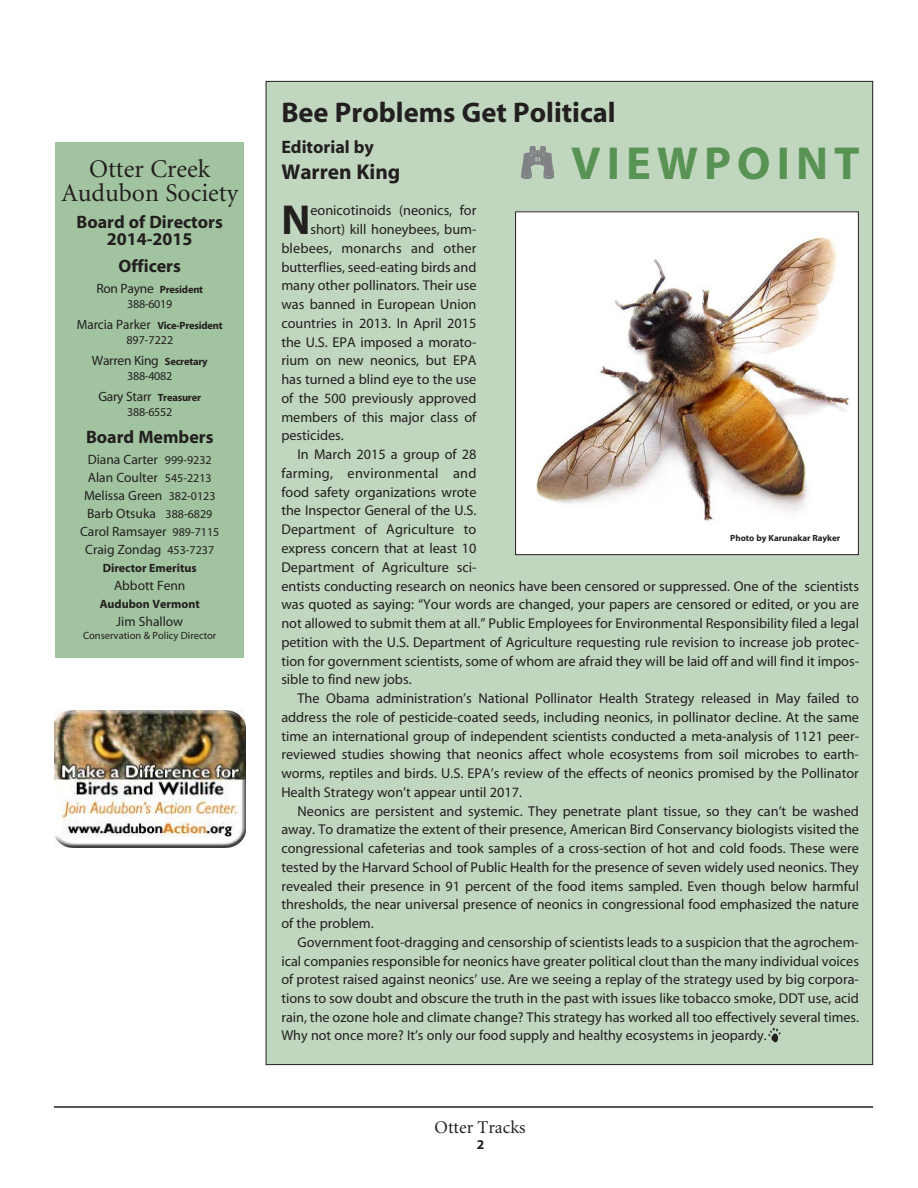
<style>
.page{position:relative;width:918px;height:1188px;background:#fff}
.page>*{position:absolute;margin:0;border:0;box-sizing:border-box;transform-origin:0 0}
.t1{font:700 46.5px "Myriad";letter-spacing:.13em;color:#589354}
.t2{font:700 42px "Myriad";color:#231f20}
.t3{font:700 28.5px "Myriad";color:#231f20}
.t4{font:25.5px/24px "Minion";color:#231f20;text-align:center}
.t5{font:700 21.3px "Myriad";color:#231f20}
.t6{font:700 18px/16.5px "Myriad";color:#231f20;text-align:center}
.t7{font:18px "Minion";color:#231f20}
.t8{font:14.25px "Myriad";color:#231f20}
.t9{font:14.25px "Myriad";letter-spacing:.02em;color:#231f20}
.t10{font:13.5px/18px "Myriad";color:#231f20;text-align:center}
.t11{font:13.5px "Myriad";letter-spacing:-.02em;color:#231f20}
.t12{font:700 13.5px "Myriad";color:#231f20}
.t13{font:12px "Myriad";letter-spacing:-.02em;color:#231f20}
.t14{font:700 12px "Myriad";color:#231f20}
.t15{font:700 10.5px "Myriad";letter-spacing:-.02em;color:#231f20}
.t16{font:10.5px "Myriad";color:#231f20}
.t17{font:700 9px "Myriad";color:#231f20}
.s1{font-weight:400;font-size:13.5px}
.s2{font-weight:700;font-size:10.5px}
.s3{font-size:12px}
</style>
<div class="page">
<div style="left:266px;top:81px;width:607px;height:984px;background:#c0d6be"></div>
<div style="left:56px;top:142px;width:188px;height:515px;background:#a1c39f"></div>
<hr style="left:54px;top:1106px;width:819px;height:2px;background:#231f20">
<img style="left:521px;top:147px;width:33px;height:31px">
<img style="left:768px;top:1027px;width:13px;height:15px">
<img style="left:54px;top:710px;width:191px;height:137px">
<img style="left:517px;top:213px;width:340px;height:340px">
<div style="left:515px;top:211px;width:344px;height:344px;border:1px solid #231f20"></div>
<h3 class="t4" style="left:61px;top:157px;width:178px">Otter Creek<br>Audubon Society</h3>
<p class="t6" style="left:77px;top:215px;width:148px">Board of Directors<br>2014-2015</p>
<p class="t6" style="left:119px;top:258px;width:64px">Officers</p>
<p class="t15" style="left:96px;top:284px;width:108px"><span class="s1">Ron Payne</span> President</p>
<p class="t13" style="left:127px;top:298px;width:47px">388-6019</p>
<p class="t15" style="left:77px;top:320px;width:147px"><span class="s1">Marcia Parker</span> Vice-President</p>
<p class="t13" style="left:126px;top:334px;width:48px">897-7222</p>
<p class="t11" style="left:92px;top:354px;width:117px">Warren King <span class="s2">Secretary</span></p>
<p class="t13" style="left:127px;top:370px;width:47px">388-4082</p>
<p class="t11" style="left:98px;top:390px;width:104px">Gary Starr <span class="s2">Treasurer</span></p>
<p class="t13" style="left:127px;top:406px;width:47px">388-6552</p>
<p class="t6" style="left:86px;top:429px;width:129px">Board Members</p>
<p class="t10" style="left:80px;top:451px;width:141px">Diana Carter <span class="s3">999-9232<br></span>Alan Coulter <span class="s3">545-2213<br></span>Melissa Green <span class="s3">382-0123<br></span>Barb Otsuka <span class="s3">388-6829<br></span>Carol Ramsayer <span class="s3">989-7115<br></span>Craig Zondag <span class="s3">453-7237</span></p>
<p class="t14" style="left:103px;top:562px;width:96px">Director Emeritus</p>
<p class="t10" style="left:114px;top:577px;width:73px">Abbott Fenn</p>
<p class="t14" style="left:100px;top:598px;width:102px">Audubon Vermont</p>
<p class="t10" style="left:116px;top:613px;width:68px">Jim Shallow</p>
<p class="t16" style="left:83px;top:631px;width:135px">Conservation &amp; Policy Director</p>
<h3 class="t3" style="left:281px;top:98px;width:336px">Bee Problems Get Political</h3>
<p class="t6" style="left:281px;top:139px;width:94px">Editorial by</p>
<h3 class="t5" style="left:281px;top:161px;width:121px">Warren King</h3>
<h2 class="t2" style="left:281px;top:198px;width:31px">N</h2>
<p class="t8" style="left:310px;top:204px;width:168px">eonicotinoids (neonics, for</p>
<h1 class="t1" style="left:571px;top:139px;width:290px">VIEWPOINT</h1>
<p class="t8" style="left:310px;top:222px;width:168px">short) kill honeybees, bum-</p>
<p class="t8" style="left:281px;top:241px;width:197px">blebees, monarchs and other</p>
<p class="t8" style="left:281px;top:260px;width:197px">butterflies, seed-eating birds and</p>
<p class="t8" style="left:281px;top:279px;width:197px">many other pollinators. Their use</p>
<p class="t8" style="left:281px;top:297px;width:197px">was banned in European Union</p>
<p class="t8" style="left:281px;top:316px;width:197px">countries in 2013. In April 2015</p>
<p class="t8" style="left:281px;top:335px;width:197px">the U.S. EPA imposed a morato-</p>
<p class="t8" style="left:281px;top:354px;width:197px">rium on new neonics, but EPA</p>
<p class="t8" style="left:281px;top:372px;width:197px">has turned a blind eye to the use</p>
<p class="t8" style="left:281px;top:391px;width:197px">of the 500 previously approved</p>
<p class="t8" style="left:281px;top:410px;width:197px">members of this major class of</p>
<p class="t8" style="left:281px;top:429px;width:64px">pesticides.</p>
<p class="t8" style="left:298px;top:447px;width:180px">In March 2015 a group of 28</p>
<p class="t9" style="left:281px;top:466px;width:197px">farming, environmental and</p>
<p class="t8" style="left:281px;top:485px;width:197px">food safety organizations wrote</p>
<p class="t8" style="left:281px;top:504px;width:197px">the Inspector General of the U.S.</p>
<p class="t8" style="left:281px;top:522px;width:197px">Department of Agriculture to</p>
<p class="t8" style="left:281px;top:541px;width:197px">express concern that at least 10</p>
<p class="t8" style="left:281px;top:560px;width:197px">Department of Agriculture sci-</p>
<p class="t8" style="left:281px;top:579px;width:579px">entists conducting research on neonics have been censored or suppressed. One of the scientists</p>
<p class="t8" style="left:281px;top:597px;width:579px">was quoted as saying: “Your words are changed, your papers are censored or edited, or you are</p>
<p class="t8" style="left:281px;top:616px;width:579px">not allowed to submit them at all.” Public Employees for Environmental Responsibility filed a legal</p>
<p class="t8" style="left:281px;top:635px;width:579px">petition with the U.S. Department of Agriculture requesting rule revision to increase job protec-</p>
<p class="t8" style="left:281px;top:654px;width:579px">tion for government scientists, some of whom are afraid they will be laid off and will find it impos-</p>
<p class="t8" style="left:281px;top:672px;width:132px">sible to find new jobs.</p>
<p class="t8" style="left:298px;top:691px;width:563px">The Obama administration’s National Pollinator Health Strategy released in May failed to</p>
<p class="t8" style="left:281px;top:710px;width:579px">address the role of pesticide-coated seeds, including neonics, in pollinator decline. At the same</p>
<p class="t8" style="left:281px;top:729px;width:579px">time an international group of independent scientists conducted a meta-analysis of 1121 peer-</p>
<p class="t8" style="left:281px;top:747px;width:579px">reviewed studies showing that neonics affect whole ecosystems from soil microbes to earth-</p>
<p class="t8" style="left:281px;top:766px;width:579px">worms, reptiles and birds. U.S. EPA’s review of the effects of neonics promised by the Pollinator</p>
<p class="t8" style="left:281px;top:785px;width:242px">Health Strategy won’t appear until 2017.</p>
<p class="t8" style="left:298px;top:804px;width:563px">Neonics are persistent and systemic. They penetrate plant tissue, so they can’t be washed</p>
<p class="t8" style="left:281px;top:822px;width:579px">away. To dramatize the extent of their presence, American Bird Conservancy biologists visited the</p>
<p class="t8" style="left:281px;top:841px;width:579px">congressional cafeterias and took samples of a cross-section of hot and cold foods. These were</p>
<p class="t8" style="left:281px;top:860px;width:579px">tested by the Harvard School of Public Health for the presence of seven widely used neonics. They</p>
<p class="t8" style="left:281px;top:879px;width:579px">revealed their presence in 91 percent of the food items sampled. Even though below harmful</p>
<p class="t8" style="left:281px;top:897px;width:579px">thresholds, the near universal presence of neonics in congressional food emphasized the nature</p>
<p class="t8" style="left:281px;top:916px;width:94px">of the problem.</p>
<p class="t8" style="left:298px;top:935px;width:563px">Government foot-dragging and censorship of scientists leads to a suspicion that the agrochem-</p>
<p class="t8" style="left:281px;top:954px;width:579px">ical companies responsible for neonics have greater political clout than the many individual voices</p>
<p class="t8" style="left:281px;top:972px;width:579px">of protest raised against neonics’ use. Are we seeing a replay of the strategy used by big corpora-</p>
<p class="t8" style="left:281px;top:991px;width:579px">tions to sow doubt and obscure the truth in the past with issues like tobacco smoke, DDT use, acid</p>
<p class="t8" style="left:281px;top:1010px;width:579px">rain, the ozone hole and climate change? This strategy has worked all too effectively several times.</p>
<p class="t8" style="left:281px;top:1029px;width:487px">Why not once more? It’s only our food supply and healthy ecosystems in jeopardy.</p>
<p class="t17" style="left:730px;top:533px;width:112px">Photo by Karunakar Rayker</p>
<p class="t7" style="left:435px;top:1118px;width:92px">Otter Tracks</p>
<p class="t12" style="left:477px;top:1137px;width:9px">2</p>
</div>
